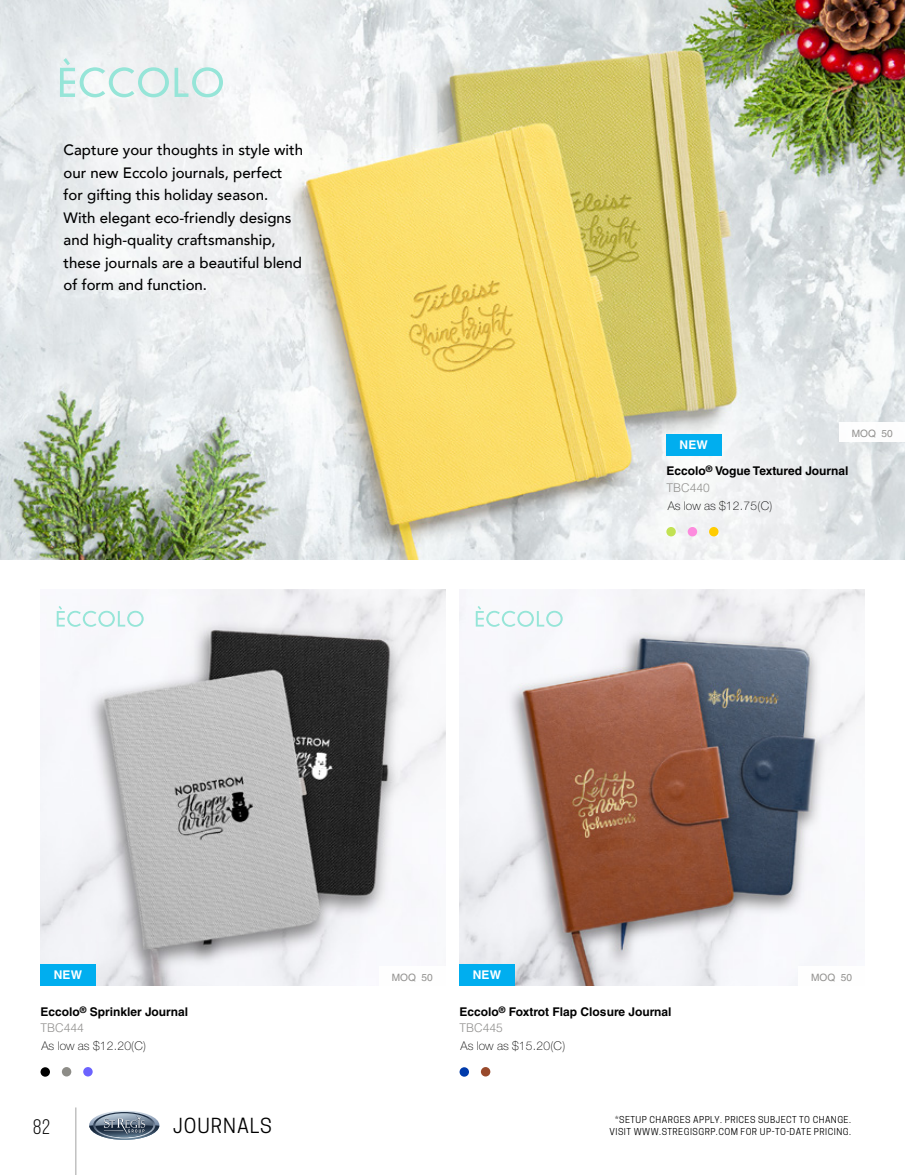
<style>
.page{position:relative;width:905px;height:1175px;background:#fff}
.page>*{position:absolute;margin:0;border:0;box-sizing:border-box;transform-origin:0 0}
.t1{font:21px "Bebas Neue";color:#000}
.t2{font:19.5px "Cooper Hewitt";letter-spacing:.05em;color:#000}
.t3{font:500 15px/22.5px "Avenir";color:#000}
.t4{font:700 12px/16.5px "Helvetica LT Std";color:#000}
.t5{font:100 12px "Helvetica Neue LT Std";color:#000}
.t6{font:700 12px "Helvetica LT Std";letter-spacing:.01em;color:#fff}
.t7{font:10.2px "Helvetica LT Std";color:#939290}
.t8{font:9px/12px "Cooper Hewitt";letter-spacing:.05em;color:#000;text-align:right}
.s1{font-weight:300;color:#939290}
</style>
<div class="page">
<img style="left:40px;top:589px;width:405px;height:397px">
<img style="left:0;top:0;width:904px;height:559px">
<img style="left:459px;top:589px;width:405px;height:397px">
<div style="left:41px;top:964px;width:55px;height:22px;background:#00aeef"></div>
<div style="left:666px;top:433px;width:56px;height:22px;background:#00aeef"></div>
<div style="left:459px;top:964px;width:56px;height:22px;background:#00aeef"></div>
<svg style="left:57px;top:606px;width:87px;height:21px"></svg>
<svg style="left:475px;top:606px;width:87px;height:21px"></svg>
<svg style="left:60px;top:58px;width:163px;height:39px"></svg>
<div style="left:379px;top:966px;width:66px;height:20px;background:#fff"></div>
<div style="left:798px;top:966px;width:66px;height:20px;background:#fff"></div>
<svg style="left:62px;top:1067px;width:9px;height:9px"></svg>
<svg style="left:481px;top:1067px;width:9px;height:9px"></svg>
<svg style="left:41px;top:1067px;width:9px;height:9px"></svg>
<svg style="left:459px;top:1067px;width:10px;height:9px"></svg>
<svg style="left:709px;top:527px;width:9px;height:9px"></svg>
<svg style="left:687px;top:527px;width:10px;height:9px"></svg>
<svg style="left:666px;top:527px;width:9px;height:9px"></svg>
<svg style="left:83px;top:1067px;width:10px;height:9px"></svg>
<div style="left:838px;top:423px;width:66px;height:19px;background:#fff"></div>
<hr style="left:75px;top:1107px;width:1px;height:67px;background:#000">
<svg style="left:89px;top:1110px;width:70px;height:29px"></svg>
<p class="t3" style="left:64px;top:138px;width:241px">Capture your thoughts in style with our new Eccolo journals, perfect for gifting this holiday season.<br>With elegant eco-friendly designs and high-quality craftsmanship, these journals are a beautiful blend of form and function.</p>
<p class="t6" style="left:679px;top:437px;width:30px">NEW</p>
<p class="t7" style="left:851px;top:427px;width:43px">MOQ 50</p>
<p class="t4" style="left:666px;top:462px;width:183px">Eccolo<sup>®</sup> Vogue Textured Journal<br><span class="s1">TBC440</span></p>
<p class="t5" style="left:667px;top:499px;width:106px">As low as $12.75(C)</p>
<p class="t6" style="left:54px;top:967px;width:30px">NEW</p>
<p class="t4" style="left:40px;top:1002px;width:149px">Eccolo<sup>®</sup> Sprinkler Journal<br><span class="s1">TBC444</span></p>
<p class="t5" style="left:41px;top:1039px;width:106px">As low as $12.20(C)</p>
<p class="t6" style="left:473px;top:967px;width:30px">NEW</p>
<p class="t7" style="left:391px;top:971px;width:43px">MOQ 50</p>
<p class="t7" style="left:811px;top:971px;width:43px">MOQ 50</p>
<p class="t4" style="left:459px;top:1002px;width:213px">Eccolo<sup>®</sup> Foxtrot Flap Closure Journal<br><span class="s1">TBC445</span></p>
<p class="t5" style="left:460px;top:1039px;width:106px">As low as $15.20(C)</p>
<h1 class="t1" style="left:33px;top:1116px;width:19px">82</h1>
<h2 class="t2" style="left:173px;top:1113px;width:100px">JOURNALS</h2>
<p class="t8" style="left:609px;top:1113px;width:243px">*SETUP CHARGES APPLY. PRICES SUBJECT TO CHANGE.<br>VISIT WWW.STREGISGRP.COM FOR UP-TO-DATE PRICING.</p>
</div>
